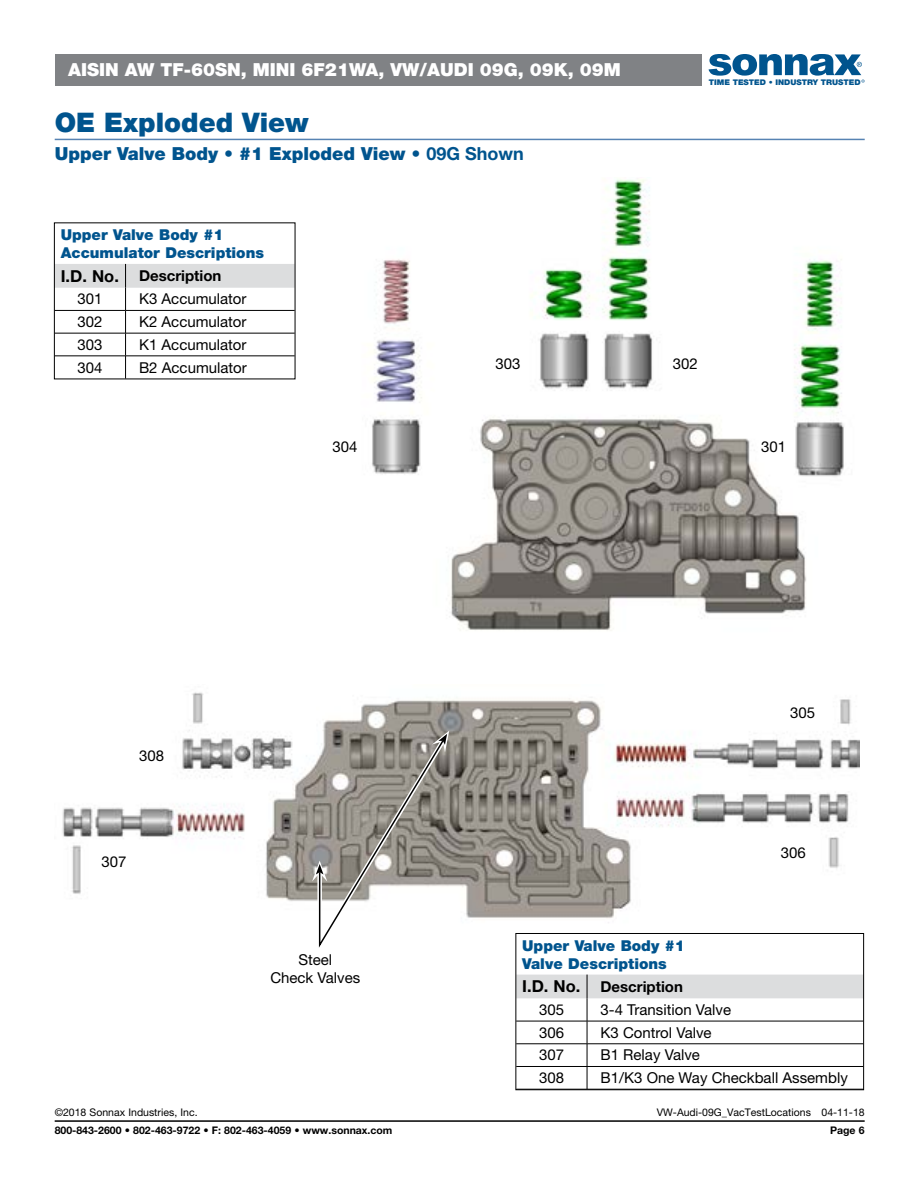
<style>
.page{position:relative;width:918px;height:1188px;background:#fff}
.page>*{position:absolute;margin:0;border:0;box-sizing:border-box;transform-origin:0 0}
.t1{font:900 27px "Helvetica Neue LT Std";color:#00548e}
.t2{font:900 18px "Helvetica Neue LT Std";color:#fff}
.t3{font:900 18px "Helvetica Neue LT Std";color:#00548e}
.t4{font:15px/18.3px "Helvetica Neue LT Std";color:#000;text-align:center}
.t5{font:900 15px/18px "Helvetica Neue LT Std";color:#00548e}
.t6{font:700 15px/23.2px "Helvetica Neue LT Std";color:#000}
.t7{font:10.5px "Helvetica Neue LT Std";color:#000}
.t8{font:700 10.5px "Helvetica Neue LT Std";color:#000}
.t9{font:900 7.8px "Helvetica Neue LT Std";color:#00548e}
.s1{font-weight:700}
.s2{font-size:16.5px}
.s3{font-weight:400}
</style>
<div class="page">
<hr style="left:55px;top:1120px;width:810px;height:2px;background:#000">
<div style="left:55px;top:54px;width:646px;height:31px;background:#808285"></div>
<svg style="left:709px;top:54px;width:156px;height:29px"></svg>
<hr style="left:55px;top:139px;width:810px;height:1px;background:#5783b3">
<svg style="left:56px;top:264px;width:237px;height:113px"></svg>
<img style="left:372px;top:179px;width:472px;height:452px">
<img style="left:62px;top:692px;width:797px;height:231px">
<svg style="left:517px;top:975px;width:345px;height:113px"></svg>
<div style="left:515px;top:933px;width:349px;height:157px;border:1px solid #000"></div>
<svg style="left:312px;top:731px;width:137px;height:217px"></svg>
<p class="t2" style="left:68px;top:59px;width:554px">AISIN AW TF-60SN, MINI 6F21WA, VW/AUDI 09G, 09K, 09M</p>
<h1 class="t1" style="left:55px;top:106px;width:256px">OE Exploded View</h1>
<p class="t3" style="left:55px;top:143px;width:471px">Upper Valve Body • #1 Exploded View • <span class="s1">09G Shown</span></p>
<p class="t9" style="left:709px;top:78px;width:153px">TIME TESTED • INDUSTRY TRUSTED</p>
<p class="t5" style="left:61px;top:226px;width:205px">Upper Valve Body #1<br>Accumulator Descriptions</p>
<p class="t6" style="left:78px;top:264px;width:145px;text-indent:-17px"><span class="s2">I.D. No.</span> Description<br><span class="s3">301</span></p>
<p class="t4" style="left:139px;top:290px;width:109px">K3 Accumulator</p>
<p class="t4" style="left:78px;top:312px;width:27px">302</p>
<p class="t4" style="left:139px;top:312px;width:109px">K2 Accumulator</p>
<p class="t4" style="left:78px;top:335px;width:27px">303</p>
<p class="t4" style="left:139px;top:335px;width:109px">K1 Accumulator</p>
<p class="t4" style="left:78px;top:358px;width:27px">304</p>
<p class="t4" style="left:139px;top:358px;width:109px">B2 Accumulator</p>
<p class="t4" style="left:496px;top:354px;width:27px">303</p>
<p class="t4" style="left:673px;top:354px;width:27px">302</p>
<p class="t4" style="left:332px;top:437px;width:27px">304</p>
<p class="t4" style="left:761px;top:437px;width:27px">301</p>
<p class="t4" style="left:139px;top:746px;width:27px">308</p>
<p class="t4" style="left:102px;top:852px;width:27px">307</p>
<p class="t4" style="left:790px;top:703px;width:27px">305</p>
<p class="t4" style="left:781px;top:844px;width:27px">306</p>
<p class="t4" style="left:270px;top:950px;width:92px">Steel<br>Check Valves</p>
<p class="t5" style="left:522px;top:936px;width:164px">Upper Valve Body #1<br>Valve Descriptions</p>
<p class="t6" style="left:539px;top:975px;width:145px;text-indent:-17px"><span class="s2">I.D. No.</span> Description<br><span class="s3">305</span></p>
<p class="t4" style="left:601px;top:1000px;width:132px">3-4 Transition Valve</p>
<p class="t4" style="left:539px;top:1023px;width:27px">306</p>
<p class="t4" style="left:601px;top:1023px;width:113px">K3 Control Valve</p>
<p class="t4" style="left:539px;top:1046px;width:27px">307</p>
<p class="t4" style="left:601px;top:1046px;width:101px">B1 Relay Valve</p>
<p class="t4" style="left:539px;top:1069px;width:27px">308</p>
<p class="t4" style="left:601px;top:1069px;width:249px">B1/K3 One Way Checkball Assembly</p>
<p class="t7" style="left:55px;top:1106px;width:144px">©2018 Sonnax Industries, Inc.</p>
<p class="t7" style="left:657px;top:1106px;width:209px">VW-Audi-09G_VacTestLocations 04-11-18</p>
<p class="t8" style="left:55px;top:1124px;width:339px">800-843-2600 • 802-463-9722 • F: 802-463-4059 • www.sonnax.com</p>
<p class="t8" style="left:830px;top:1124px;width:36px">Page 6</p>
</div>
